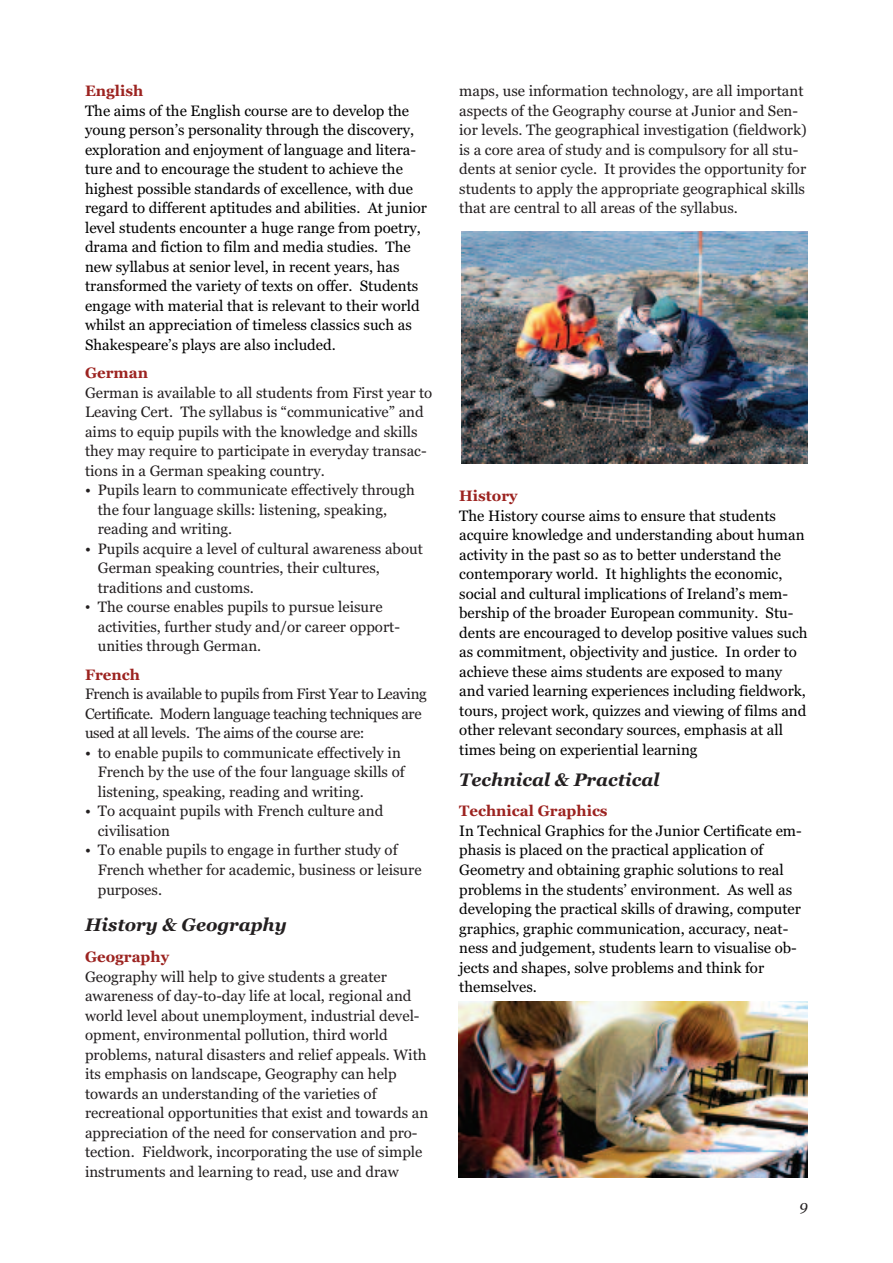
<style>
.page{position:relative;width:893px;height:1263px;background:#fff}
.page>*{position:absolute;margin:0;border:0;box-sizing:border-box;transform-origin:0 0}
.t1{font:italic 700 18px "Georgia";color:#231f20}
.t2{font:15px/19.5px "Georgia";color:#231f20}
.t3{font:15px/19.5px "Georgia";color:#000}
.t4{font:15px/19.5px "Georgia";letter-spacing:-.025em;color:#231f20}
.t5{font:700 15px "Georgia";color:#9c2320}
.t6{font:italic 15px "Georgia";color:#231f20}
.s1{font-family:"Bell"}
</style>
<div class="page">
<img style="left:462px;top:232px;width:346px;height:231px">
<img style="left:459px;top:1001px;width:349px;height:177px">
<p class="t5" style="left:85px;top:82px;width:60px">English</p>
<p class="t3" style="left:85px;top:101px;width:344px">The aims of the English course are to develop the young person’s personality through the discovery, exploration and enjoyment of language and litera&shy;ture and to encourage the student to achieve the highest possible standards of excellence, with due regard to different aptitudes and abilities. At junior level students encounter a huge range from poetry, drama and fiction to film and media studies. The new syllabus at senior level, in recent years, has transformed the variety of texts on offer. Students engage with material that is relevant to their world whilst an appreciation of timeless classics such as Shakespeare’s plays are also included.</p>
<p class="t5" style="left:85px;top:364px;width:65px">German</p>
<p class="t2" style="left:85px;top:383px;width:349px">German is available to all students from First year to Leaving Cert. The syllabus is “communicative” and aims to equip pupils with the knowledge and skills they may require to participate in everyday transac&shy;tions in a German speaking country.</p>
<p class="t2" style="left:98px;top:480px;width:319px;text-indent:-13px">• Pupils learn to communicate effectively through the four language skills: listening, speaking, reading and writing.</p>
<p class="t2" style="left:98px;top:539px;width:327px;text-indent:-13px">• Pupils acquire a level of cultural awareness about<br>German speaking countries, their cultures, traditions and customs.</p>
<p class="t2" style="left:98px;top:597px;width:304px;text-indent:-13px"><span class="s1">•</span> The course enables pupils to pursue leisure activities, further study and/or career opport&shy;unities through German.</p>
<p class="t5" style="left:85px;top:666px;width:56px">French</p>
<p class="t4" style="left:85px;top:684px;width:343px">French is available to pupils from First Year to Leaving<br>Certificate. Modern language teaching techniques are used at all levels. The aims of the course are:</p>
<p class="t2" style="left:98px;top:743px;width:308px;text-indent:-13px">• to enable pupils to communicate effectively in<br>French by the use of the four language skills of listening, speaking, reading and writing.</p>
<p class="t2" style="left:98px;top:801px;width:287px;text-indent:-13px">• To acquaint pupils with French culture and civilisation</p>
<p class="t2" style="left:98px;top:840px;width:325px;text-indent:-13px">• To enable pupils to engage in further study of<br>French whether for academic, business or leisure purposes.</p>
<p class="t1" style="left:85px;top:914px;width:203px">History &amp; Geography</p>
<p class="t5" style="left:85px;top:948px;width:86px">Geography</p>
<p class="t2" style="left:85px;top:966px;width:345px">Geography will help to give students a greater awareness of day-to-day life at local, regional and world level about unemployment, industrial devel&shy;opment, environmental pollution, third world problems, natural disasters and relief appeals. With its emphasis on landscape, Geography can help towards an understanding of the varieties of recreational opportunities that exist and towards an appreciation of the need for conservation and pro&shy;tection. Fieldwork, incorporating the use of simple instruments and learning to read, use and draw</p>
<p class="t2" style="left:459px;top:81px;width:349px">maps, use information technology, are all important aspects of the Geography course at Junior and Sen&shy;ior levels. The geographical investigation (fieldwork) is a core area of study and is compulsory for all stu&shy;dents at senior cycle. It provides the opportunity for students to apply the appropriate geographical skills that are central to all areas of the syllabus.</p>
<p class="t5" style="left:459px;top:487px;width:60px">History</p>
<p class="t3" style="left:459px;top:506px;width:350px">The History course aims to ensure that students acquire knowledge and understanding about human activity in the past so as to better understand the contemporary world. It highlights the economic, social and cultural implications of Ireland’s mem&shy;bership of the broader European community. Stu&shy;dents are encouraged to develop positive values such as commitment, objectivity and justice. In order to achieve these aims students are exposed to many and varied learning experiences including fieldwork, tours, project work, quizzes and viewing of films and other relevant secondary sources, emphasis at all times being on experiential learning</p>
<p class="t1" style="left:459px;top:770px;width:202px">Technical &amp; Practical</p>
<p class="t5" style="left:459px;top:802px;width:150px">Technical Graphics</p>
<p class="t3" style="left:459px;top:821px;width:344px">In Technical Graphics for the Junior Certificate em&shy;phasis is placed on the practical application of Geometry and obtaining graphic solutions to real problems in the students’ environment. As well as developing the practical skills of drawing, computer graphics, graphic communication, accuracy, neat&shy;ness and judgement, students learn to visualise ob&shy;jects and shapes, solve problems and think for themselves.</p>
<p class="t6" style="left:799px;top:1196px;width:10px">9</p>
</div>
